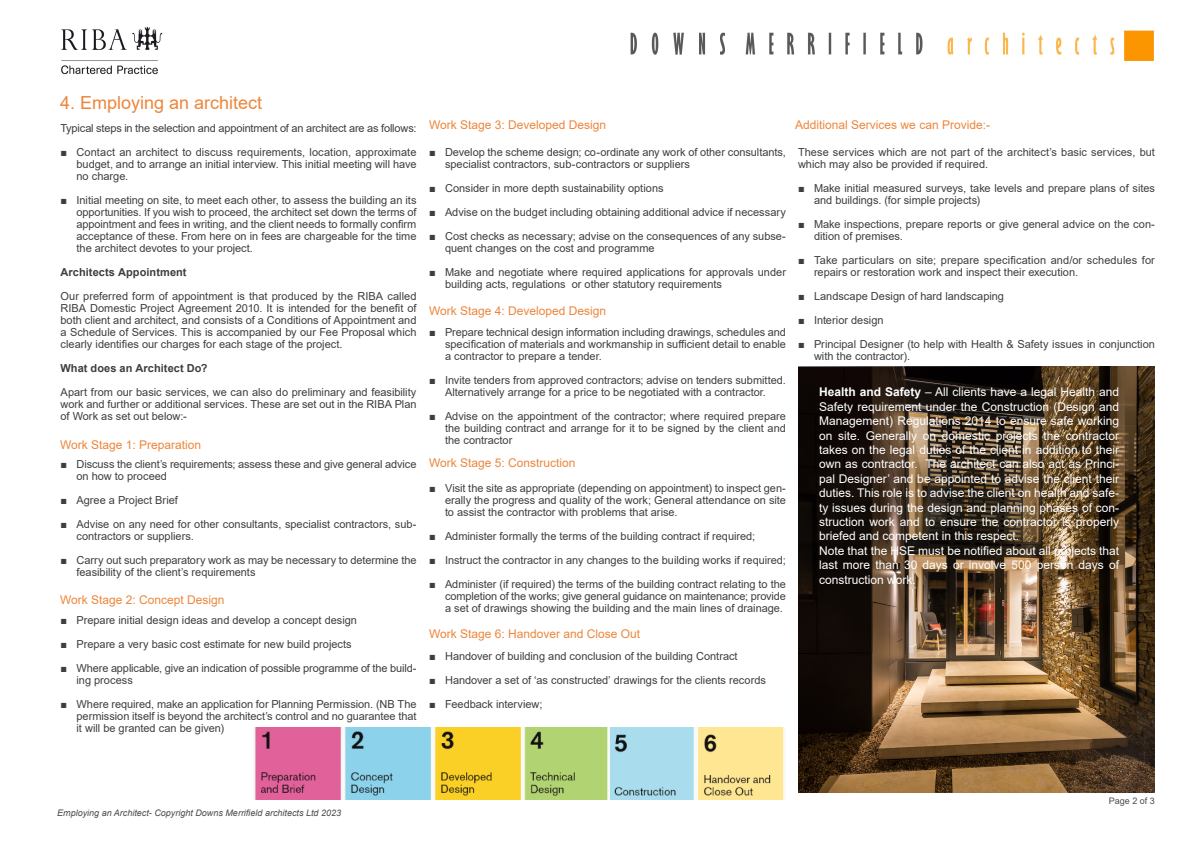
<style>
.page{position:relative;width:1191px;height:842px;background:#fff}
.page>*{position:absolute;margin:0;border:0;box-sizing:border-box;transform-origin:0 0}
.Sub_Section{font:18px "Arial";color:#ed863b}
.Sub_Section__not_in{font:12px/14.4px "Arial";color:#fff;text-align:justify}
.TOC_Sub_Section{font:12px "Arial";color:#ed863b}
.t1{font:11px/12px "Arial";color:#3e3e3f}
.t2{font:700 11px "Arial";letter-spacing:.005em;color:#3e3e3f}
.t3{font:italic 9px "Arial";color:#4b4c4d}
.t4{font:9px "Arial";color:#4b4c4d}
.s1{font-weight:700}
</style>
<div class="page">
<img style="left:631px;top:30px;width:523px;height:30px">
<img style="left:254px;top:727px;width:530px;height:72px">
<img style="left:61px;top:26px;width:102px;height:49px">
<img style="left:798px;top:366px;width:357px;height:426px">
<p class="Sub_Section" style="left:60px;top:90px;width:204px">4. Employing an architect</p>
<p class="t1" style="left:60px;top:122px;width:357px">Typical steps in the selection and appointment of an architect are as follows:</p>
<p class="t1" style="left:76px;top:146px;width:341px;text-align:justify;text-indent:-16px">■ Contact an architect to discuss requirements, location, approximate budget, and to arrange an initial interview. This initial meeting will have no charge.</p>
<p class="t1" style="left:76px;top:194px;width:341px;text-align:justify;text-indent:-16px">■ Initial meeting on site, to meet each other, to assess the building an its opportunities. If you wish to proceed, the architect set down the terms of appointment and fees in writing, and the client needs to formally confirm acceptance of these. From here on in fees are chargeable for the time the architect devotes to your project.</p>
<p class="t2" style="left:60px;top:264px;width:128px">Architects Appointment</p>
<p class="t1" style="left:60px;top:290px;width:357px;text-align:justify">Our preferred form of appointment is that produced by the RIBA called RIBA Domestic Project Agreement 2010. It is intended for the benefit of both client and architect, and consists of a Conditions of Appointment and a Schedule of Services. This is accompanied by our Fee Proposal which clearly identifies our charges for each stage of the project.</p>
<p class="t2" style="left:60px;top:360px;width:149px">What does an Architect Do?</p>
<p class="t1" style="left:60px;top:386px;width:357px;text-align:justify">Apart from our basic services, we can also do preliminary and feasibility work and further or additional services. These are set out in the RIBA Plan of Work as set out below:-</p>
<p class="t1" style="left:76px;top:458px;width:341px;text-indent:-16px">■ Discuss the client’s requirements; assess these and give general advice on how to proceed</p>
<p class="t1" style="left:60px;top:494px;width:119px">■ Agree a Project Brief</p>
<p class="t1" style="left:76px;top:518px;width:341px;text-indent:-16px">■ Advise on any need for other consultants, specialist contractors, sub&shy;contractors or suppliers.</p>
<p class="t1" style="left:76px;top:554px;width:341px;text-indent:-16px">■ Carry out such preparatory work as may be necessary to determine the feasibility of the client’s requirements</p>
<p class="t1" style="left:60px;top:614px;width:298px">■ Prepare initial design ideas and develop a concept design</p>
<p class="t1" style="left:60px;top:638px;width:293px">■ Prepare a very basic cost estimate for new build projects</p>
<p class="t1" style="left:76px;top:662px;width:341px;text-indent:-16px">■ Where applicable, give an indication of possible programme of the build&shy;ing process</p>
<p class="t1" style="left:76px;top:698px;width:341px;text-align:justify;text-indent:-16px">■ Where required, make an application for Planning Permission. (NB The permission itself is beyond the architect’s control and no guarantee that it will be granted can be given)</p>
<p class="TOC_Sub_Section" style="left:60px;top:436px;width:143px">Work Stage 1: Preparation</p>
<p class="TOC_Sub_Section" style="left:60px;top:591px;width:166px">Work Stage 2: Concept Design</p>
<p class="TOC_Sub_Section" style="left:429px;top:116px;width:179px">Work Stage 3: Developed Design</p>
<p class="t1" style="left:445px;top:146px;width:342px;text-indent:-16px">■ Develop the scheme design; co-ordinate any work of other consultants, specialist contractors, sub-contractors or suppliers</p>
<p class="t1" style="left:429px;top:182px;width:236px">■ Consider in more depth sustainability options</p>
<p class="t1" style="left:429px;top:206px;width:358px">■ Advise on the budget including obtaining additional advice if necessary</p>
<p class="t1" style="left:445px;top:230px;width:342px;text-indent:-16px">■ Cost checks as necessary; advise on the consequences of any subse&shy;quent changes on the cost and programme</p>
<p class="t1" style="left:445px;top:266px;width:342px;text-indent:-16px">■ Make and negotiate where required applications for approvals under building acts, regulations or other statutory requirements</p>
<p class="t1" style="left:445px;top:326px;width:342px;text-align:justify;text-indent:-16px">■ Prepare technical design information including drawings, schedules and specification of materials and workmanship in sufficient detail to enable a contractor to prepare a tender.</p>
<p class="t1" style="left:429px;top:374px;width:358px;text-align:center">■ Invite tenders from approved contractors; advise on tenders submitted.<br>Alternatively arrange for a price to be negotiated with a contractor.</p>
<p class="t1" style="left:445px;top:410px;width:342px;text-align:justify;text-indent:-16px">■ Advise on the appointment of the contractor; where required prepare the building contract and arrange for it to be signed by the client and the contractor</p>
<p class="t1" style="left:445px;top:482px;width:342px;text-align:justify;text-indent:-16px">■ Visit the site as appropriate (depending on appointment) to inspect gen&shy;erally the progress and quality of the work; General attendance on site to assist the contractor with problems that arise.</p>
<p class="t1" style="left:429px;top:530px;width:328px">■ Administer formally the terms of the building contract if required;</p>
<p class="t1" style="left:429px;top:554px;width:358px">■ Instruct the contractor in any changes to the building works if required;</p>
<p class="t1" style="left:445px;top:578px;width:342px;text-align:justify;text-indent:-16px">■ Administer (if required) the terms of the building contract relating to the completion of the works; give general guidance on maintenance; provide a set of drawings showing the building and the main lines of drainage.</p>
<p class="t1" style="left:429px;top:650px;width:310px">■ Handover of building and conclusion of the building Contract</p>
<p class="t1" style="left:429px;top:674px;width:338px">■ Handover a set of ‘as constructed’ drawings for the clients records</p>
<p class="t1" style="left:429px;top:698px;width:115px">■ Feedback interview;</p>
<p class="TOC_Sub_Section" style="left:429px;top:302px;width:179px">Work Stage 4: Developed Design</p>
<p class="TOC_Sub_Section" style="left:429px;top:454px;width:148px">Work Stage 5: Construction</p>
<p class="TOC_Sub_Section" style="left:429px;top:625px;width:213px">Work Stage 6: Handover and Close Out</p>
<p class="TOC_Sub_Section" style="left:795px;top:116px;width:196px">Additional Services we can Provide:-</p>
<p class="t1" style="left:798px;top:146px;width:358px">These services which are not part of the architect’s basic services, but which may also be provided if required.</p>
<p class="t1" style="left:814px;top:182px;width:342px;text-indent:-16px">■ Make initial measured surveys, take levels and prepare plans of sites and buildings. (for simple projects)</p>
<p class="t1" style="left:814px;top:218px;width:342px;text-indent:-16px">■ Make inspections, prepare reports or give general advice on the con&shy;dition of premises.</p>
<p class="t1" style="left:814px;top:254px;width:342px;text-indent:-16px">■ Take particulars on site; prepare specification and/or schedules for repairs or restoration work and inspect their execution.</p>
<p class="t1" style="left:798px;top:290px;width:208px">■ Landscape Design of hard landscaping</p>
<p class="t1" style="left:798px;top:314px;width:87px">■ Interior design</p>
<p class="t1" style="left:814px;top:338px;width:342px;text-indent:-16px">■ Principal Designer (to help with Health &amp; Safety issues in conjunction with the contractor).</p>
<p class="Sub_Section__not_in" style="left:819px;top:385px;width:301px"><span class="s1">Health and Safety</span> – All clients have a legal Health and Safety requirement under the Construction (Design and Management) Regulations 2014 to ensure safe working on site. Generally on domestic projects the contractor takes on the legal duties of the client in addition to their own as contractor. The architect can also act as Princi&shy;pal Designer’ and be appointed to advise the client their duties. This role is to advise the client on health and safe&shy;ty issues during the design and planning phases of con&shy;struction work and to ensure the contractor is properly briefed and competent in this respect.</p>
<p class="Sub_Section__not_in" style="left:819px;top:543px;width:301px">Note that the HSE must be notified about all projects that last more than 30 days or involve 500 person days of construction work.</p>
<p class="t3" style="left:57px;top:807px;width:285px">Employing an Architect- Copyright Downs Merrifield architects Ltd 2023</p>
<p class="t4" style="left:1109px;top:795px;width:48px">Page 2 of 3</p>
</div>
